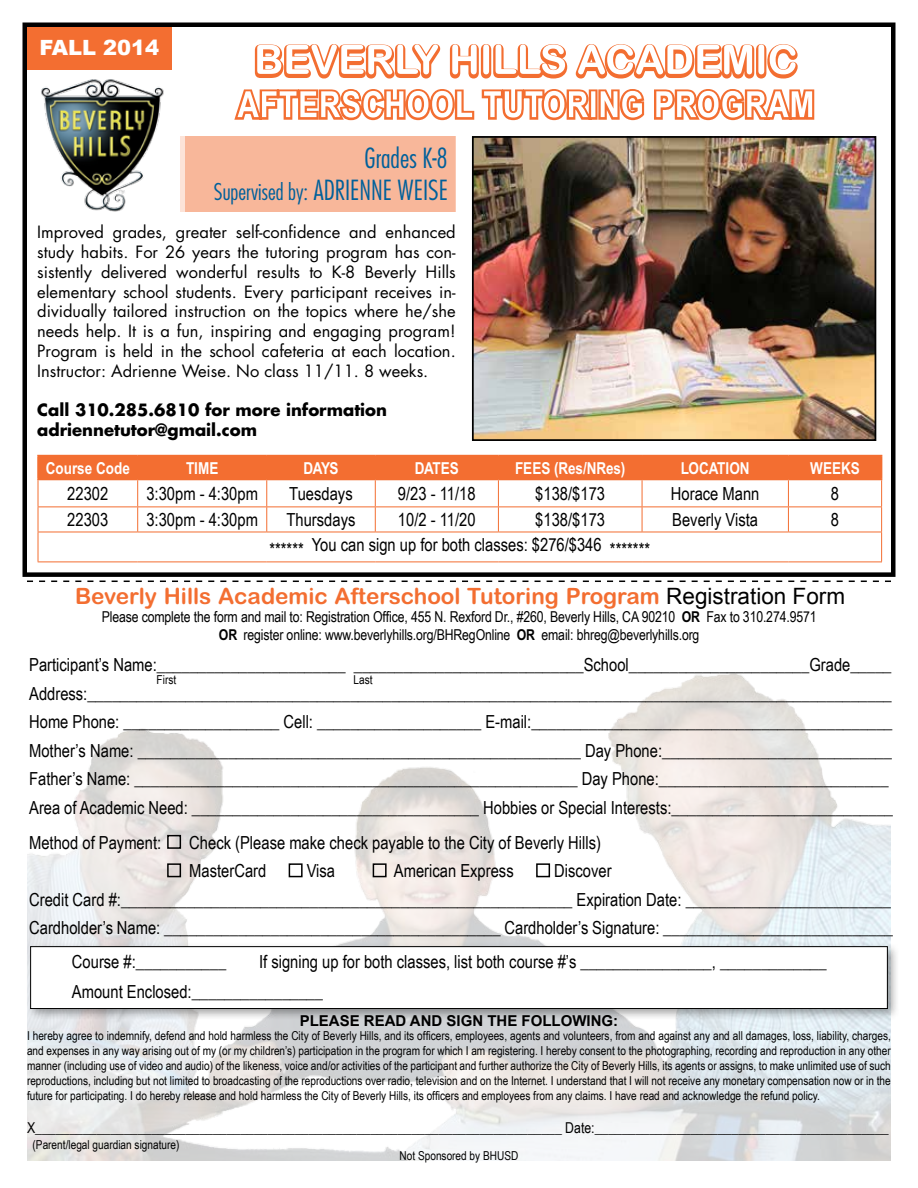
<style>
.page{position:relative;width:918px;height:1188px;background:#fff}
.page>*{position:absolute;margin:0;border:0;box-sizing:border-box;transform-origin:0 0}
.t1{font:300 condensed 27px "Futura Std";color:#00609a}
.t2{font:700 22.5px "Arial Rounded MT Std";color:#f36e31}
.t3{font:300 condensed 22.5px "Futura Std";color:#00609a}
.t4{font:900 21px "Arial";color:#fff}
.t5{font:18px/28.5px "Arial Narrow";color:#000}
.t6{font:16.5px/19.8px "Futura Std";color:#000;text-align:justify}
.t7{font:700 16.5px/19.8px "Futura Std";color:#000}
.t8{font:700 16.5px "Arial Narrow MT Std";color:#fff}
.t9{font:15px/18px "Arial Narrow";letter-spacing:-.01em;color:#000;text-align:center}
.t10{font:700 15px "Arial";color:#000}
.t11{font:12.3px/14.7px "Arial Narrow";color:#000;text-align:justify}
.s1{font-size:27px}
.s2{font-family:"Arial";font-weight:400;color:#000}
.s3{font-family:"Arial Narrow MT Std";font-weight:700}
</style>
<div class="page">
<img style="left:27px;top:673px;width:864px;height:488px">
<div style="left:26px;top:942px;width:874px;height:79px;background:#000;opacity:.35"></div>
<div style="left:31px;top:947px;width:856px;height:62px;background:#fff"></div>
<div style="left:30px;top:946px;width:858px;height:63px;border:1px solid #000"></div>
<div style="left:167px;top:835px;width:14px;height:14px;border:2px solid #000"></div>
<div style="left:167px;top:863px;width:14px;height:14px;border:2px solid #000"></div>
<div style="left:289px;top:863px;width:14px;height:14px;border:2px solid #000"></div>
<div style="left:373px;top:863px;width:14px;height:14px;border:2px solid #000"></div>
<div style="left:536px;top:863px;width:14px;height:14px;border:2px solid #000"></div>
<svg style="left:27px;top:581px;width:864px;height:1px"></svg>
<img style="left:22px;top:22px;width:874px;height:555px">
<p class="t4" style="left:40px;top:33px;width:121px">FALL 2014</p>
<h1 class="t1" style="left:365px;top:142px;width:85px">Grades K-8</h1>
<p class="t3" style="left:214px;top:178px;width:235px">Supervised by: <span class="s1">ADRIENNE WEISE</span></p>
<p class="t6" style="left:37px;top:222px;width:420px">Improved grades, greater self-confidence and enhanced study habits. For 26 years the tutoring program has con&shy;sistently delivered wonderful results to K-8 Beverly Hills elementary school students. Every participant receives in&shy;dividually tailored instruction on the topics where he/she needs help. It is a fun, inspiring and engaging program!<br>Program is held in the school cafeteria at each location.<br>Instructor: Adrienne Weise. No class 11/11. 8 weeks.</p>
<p class="t7" style="left:37px;top:400px;width:351px">Call 310.285.6810 for more information adriennetutor@gmail.com</p>
<p class="t8" style="left:46px;top:458px;width:85px">Course Code</p>
<p class="t8" style="left:186px;top:458px;width:34px">TIME</p>
<p class="t8" style="left:304px;top:458px;width:36px">DAYS</p>
<p class="t8" style="left:415px;top:458px;width:46px">DATES</p>
<p class="t8" style="left:515px;top:458px;width:112px">FEES (Res/NRes)</p>
<p class="t8" style="left:681px;top:458px;width:70px">LOCATION</p>
<p class="t8" style="left:810px;top:458px;width:51px">WEEKS</p>
<p class="t5" style="left:67px;top:479px;width:43px">22302</p>
<p class="t5" style="left:146px;top:479px;width:113px">3:30pm - 4:30pm</p>
<p class="t5" style="left:289px;top:479px;width:65px">Tuesdays</p>
<p class="t5" style="left:398px;top:479px;width:79px">9/23 - 11/18</p>
<p class="t5" style="left:535px;top:479px;width:71px">$138/$173</p>
<p class="t5" style="left:671px;top:479px;width:90px">Horace Mann</p>
<p class="t5" style="left:831px;top:479px;width:10px">8</p>
<p class="t5" style="left:67px;top:505px;width:43px">22303</p>
<p class="t5" style="left:146px;top:505px;width:113px">3:30pm - 4:30pm</p>
<p class="t5" style="left:287px;top:505px;width:70px">Thursdays</p>
<p class="t5" style="left:398px;top:505px;width:79px">10/2 - 11/20</p>
<p class="t5" style="left:535px;top:505px;width:71px">$138/$173</p>
<p class="t5" style="left:672px;top:505px;width:87px">Beverly Vista</p>
<p class="t5" style="left:831px;top:505px;width:10px">8</p>
<p class="t5" style="left:269px;top:530px;width:382px">****** You can sign up for both classes: $276/$346 *******</p>
<p class="t2" style="left:75px;top:583px;width:772px">Beverly Hills Academic Afterschool Tutoring Program <span class="s2">Registration Form</span></p>
<p class="t9" style="left:102px;top:607px;width:716px">Please complete the form and mail to: Registration Office, 455 N. Rexford Dr., #260, Beverly Hills, CA 90210 <span class="s3">OR</span> Fax to 310.274.9571<br><span class="s3">OR</span> register online: www.beverlyhills.org/BHRegOnline <span class="s3">OR</span> email: bhreg@beverlyhills.org</p>
<p class="t5" style="left:29px;top:650px;width:865px">Participant’s Name:_______________________ ____________________________School______________________Grade_____ Address:__________________________________________________________________________________________________ Home Phone: ___________________ Cell: ____________________ E-mail:____________________________________________ Mother’s Name: ______________________________________________________ Day Phone:____________________________ Father’s Name: ______________________________________________________ Day Phone:____________________________ Area of Academic Need: ___________________________________ Hobbies or Special Interests:___________________________</p>
<p class="t5" style="left:29px;top:828px;width:134px">Method of Payment:</p>
<p class="t5" style="left:189px;top:828px;width:413px">Check (Please make check payable to the City of Beverly Hills)<br>MasterCard</p>
<p class="t11" style="left:157px;top:672px;width:21px">First</p>
<p class="t11" style="left:354px;top:672px;width:21px">Last</p>
<p class="t5" style="left:29px;top:856px;width:865px;text-indent:525px">Discover<br>Credit Card #:_______________________________________________________ Expiration Date: _________________________<br>Cardholder’s Name: _________________________________________ Cardholder’s Signature: ____________________________</p>
<p class="t5" style="left:307px;top:856px;width:30px">Visa</p>
<p class="t5" style="left:394px;top:856px;width:121px">American Express</p>
<p class="t5" style="left:72px;top:946px;width:756px;line-height:30px;text-indent:187px">If signing up for both classes, list both course #’s ________________, _____________<br>Amount Enclosed:________________</p>
<p class="t5" style="left:72px;top:946px;width:156px">Course #:___________</p>
<p class="t10" style="left:300px;top:1010px;width:320px">PLEASE READ AND SIGN THE FOLLOWING:</p>
<p class="t11" style="left:27px;top:1028px;width:865px">I hereby agree to indemnify, defend and hold harmless the City of Beverly Hills, and its officers, employees, agents and volunteers, from and against any and all damages, loss, liability, charges, and expenses in any way arising out of my (or my children’s) participation in the program for which I am registering. I hereby consent to the photographing, recording and reproduction in any other manner (including use of video and audio) of the likeness, voice and/or activities of the participant and further authorize the City of Beverly Hills, its agents or assigns, to make unlimited use of such reproductions, including but not limited to broadcasting of the reproductions over radio, television and on the Internet. I understand that I will not receive any monetary compensation now or in the future for participating. I do hereby release and hold harmless the City of Beverly Hills, its officers and employees from any claims. I have read and acknowledge the refund policy.</p>
<p class="t9" style="left:27px;top:1118px;width:863px">X_____________________________________________________________________________ Date:___________________________________________</p>
<p class="t11" style="left:33px;top:1137px;width:148px">(Parent/legal guardian signature)</p>
<p class="t11" style="left:400px;top:1148px;width:120px">Not Sponsored by BHUSD</p>
</div>
